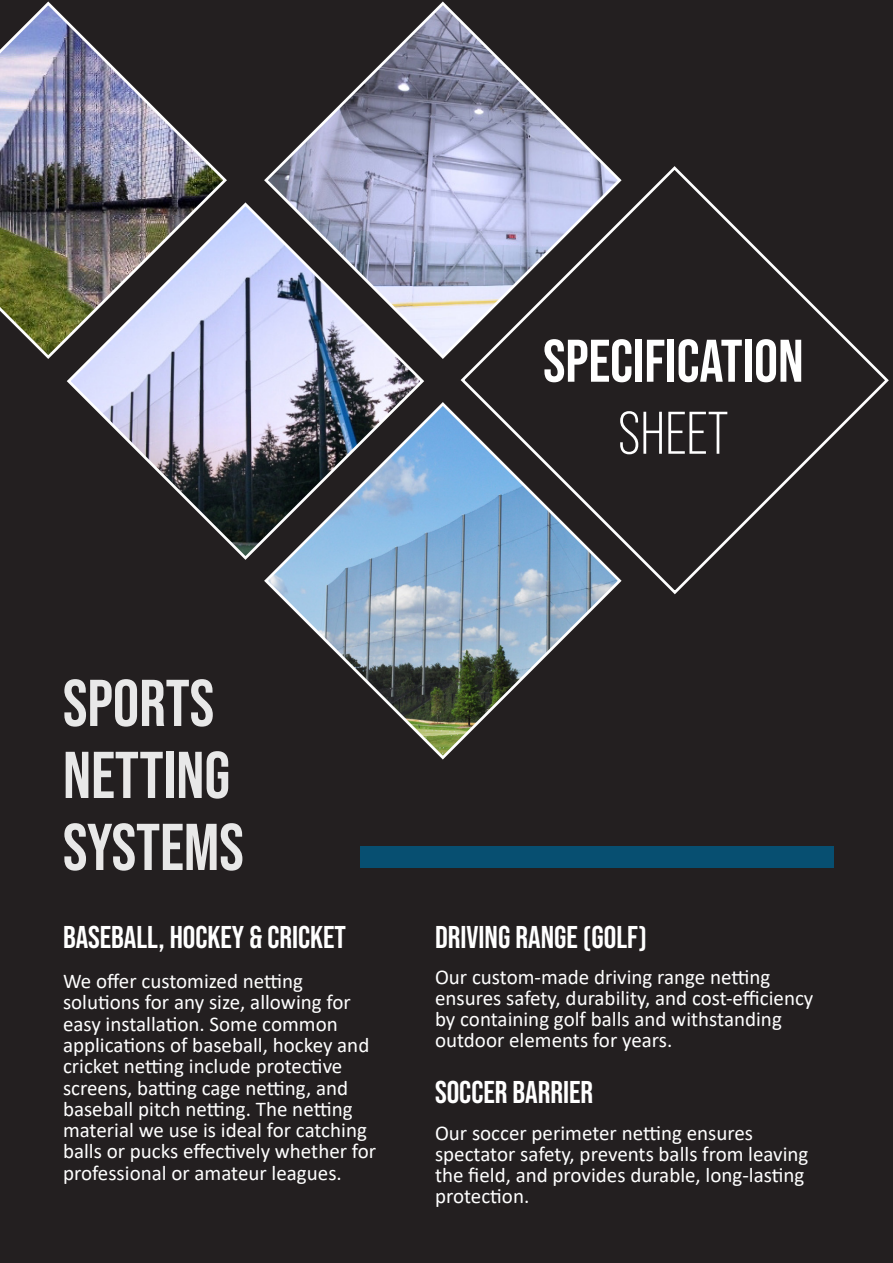
<style>
.page{position:relative;width:893px;height:1263px;background:#231f20}
.page>*{position:absolute;margin:0;border:0;box-sizing:border-box;transform-origin:0 0}
.t1{font:700 66px/72px "Bebas Neue Pro";color:#fff}
.t2{font:700 60px "Bebas Neue Pro";color:#fff}
.t3{font:60px "Bebas Neue Pro";color:#fff}
.t4{font:700 31.5px "Bebas Neue Pro";color:#fff}
.t5{font:21px/21.3px "Calibri";color:#fff}
</style>
<div class="page">
<svg style="left:264px;top:1px;width:342px;height:358px"></svg>
<svg style="left:459px;top:164px;width:430px;height:431px"></svg>
<svg style="left:264px;top:400px;width:359px;height:360px"></svg>
<img style="left:66px;top:200px;width:360px;height:362px">
<img style="left:0;top:1px;width:229px;height:360px">
<div style="left:360px;top:846px;width:474px;height:21px;background:#074f71"></div>
<p class="t2" style="left:543px;top:327px;width:262px">SPECIFICATION</p>
<p class="t3" style="left:618px;top:400px;width:112px">SHEET</p>
<h1 class="t1" style="left:63px;top:666px;width:182px">SPORTS<br>NETTING<br>SYSTEMS</h1>
<p class="t4" style="left:63px;top:919px;width:284px">BASEBALL, HOCKEY &amp; CRICKET</p>
<p class="t5" style="left:63px;top:970px;width:315px">We offer customized netting solutions for any size, allowing for easy installation. Some common applications of baseball, hockey and cricket netting include protective screens, batting cage netting, and baseball pitch netting. The netting material we use is ideal for catching balls or pucks effectively whether for professional or amateur leagues.</p>
<p class="t4" style="left:435px;top:919px;width:214px">DRIVING RANGE (GOLF)</p>
<p class="t5" style="left:435px;top:965px;width:380px">Our custom-made driving range netting ensures safety, durability, and cost-efficiency by containing golf balls and withstanding outdoor elements for years.</p>
<p class="t4" style="left:435px;top:1074px;width:160px">SOCCER BARRIER</p>
<p class="t5" style="left:435px;top:1121px;width:375px">Our soccer perimeter netting ensures spectator safety, prevents balls from leaving the field, and provides durable, long-lasting protection.</p>
</div>
